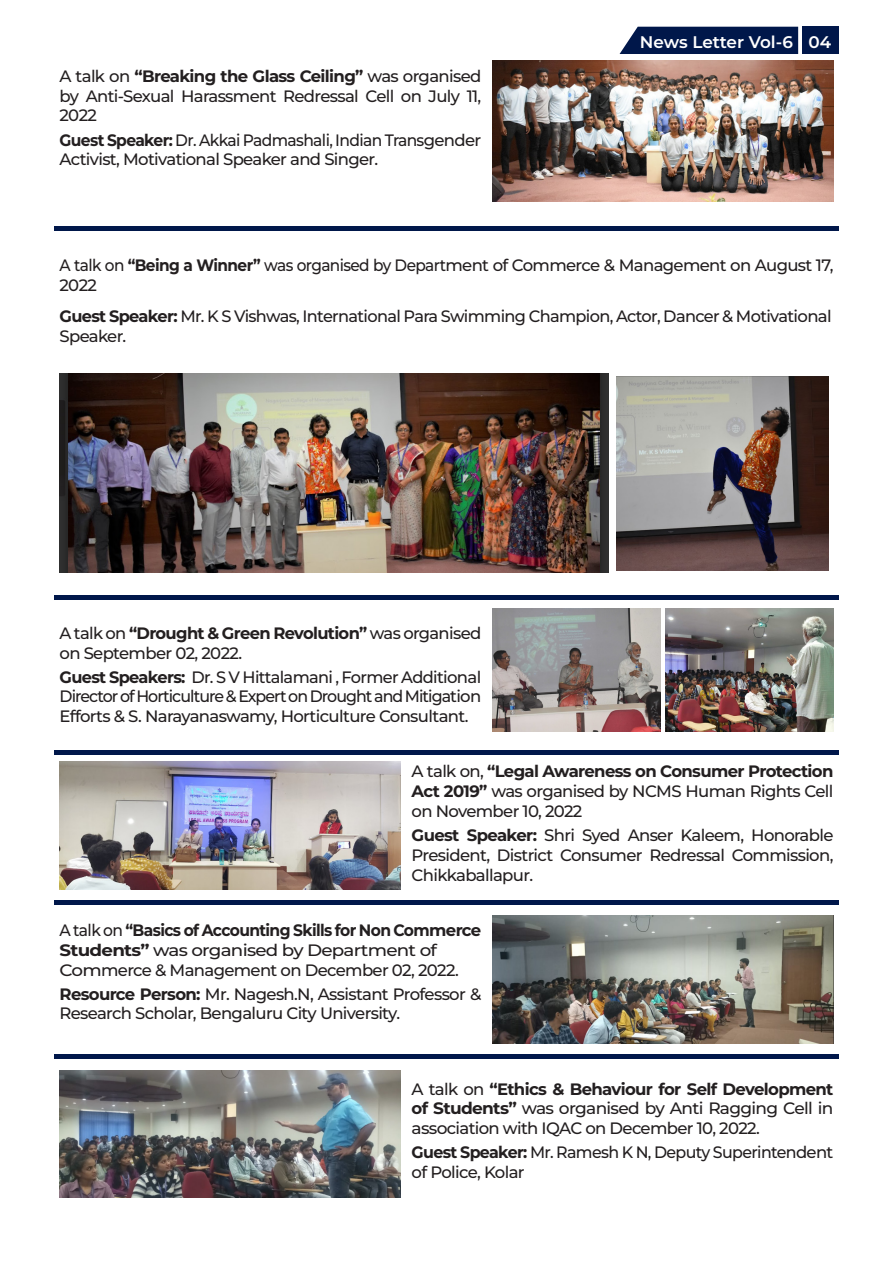
<style>
.page{position:relative;width:893px;height:1263px;background:#fff}
.page>*{position:absolute;margin:0;border:0;box-sizing:border-box;transform-origin:0 0}
.t1{font:600 16.8px "Montserrat";letter-spacing:-.005em;color:#fff}
.t2{font:500 16.5px/19.8px "Montserrat";letter-spacing:-.04em;color:#231f20;text-align:justify}
.t3{font:500 16.5px/19.8px "Montserrat";letter-spacing:-.04em;color:#231f20;scale:.94 1}
.t4{font:500 16.5px/19.8px "Montserrat";letter-spacing:-.04em;color:#231f20;scale:.93 1}
.t5{font:700 16.5px/19.8px "Montserrat";letter-spacing:-.04em;color:#231f20;scale:.94 1}
.t6{font:500 16.5px/19.8px "Montserrat";letter-spacing:-.04em;color:#231f20;scale:.96 1}
.t7{font:500 16.5px "Montserrat";letter-spacing:-.04em;color:#231f20;scale:1.11 1}
.s1{font-weight:700}
.s2{font-weight:500}
</style>
<div class="page">
<img style="left:492px;top:60px;width:341px;height:142px">
<img style="left:60px;top:374px;width:548px;height:199px">
<img style="left:60px;top:761px;width:341px;height:128px">
<img style="left:60px;top:1070px;width:341px;height:128px">
<img style="left:492px;top:916px;width:341px;height:127px">
<img style="left:492px;top:609px;width:169px;height:122px">
<img style="left:665px;top:609px;width:168px;height:122px">
<div style="left:54px;top:226px;width:785px;height:5px;background:#00174a"></div>
<div style="left:54px;top:595px;width:785px;height:5px;background:#00174a"></div>
<div style="left:54px;top:749px;width:785px;height:5px;background:#00174a"></div>
<div style="left:54px;top:900px;width:785px;height:5px;background:#00174a"></div>
<div style="left:54px;top:1054px;width:785px;height:5px;background:#00174a"></div>
<img style="left:617px;top:376px;width:211px;height:194px">
<div style="left:620px;top:27px;width:178px;height:27px;background:#00174a"></div>
<div style="left:802px;top:27px;width:37px;height:27px;background:#00174a"></div>
<p class="t2" style="left:60px;top:66px;width:423px">A talk on <span class="s1">“Breaking the Glass Ceiling”</span> was organised by Anti-Sexual Harassment Redressal Cell on July 11, 2022</p>
<p class="t3" style="left:60px;top:129px;width:450px"><span class="s1">Guest Speaker:</span> Dr. Akkai Padmashali, Indian Transgender<br>Activist, Motivational Speaker and Singer.</p>
<p class="t1" style="left:640px;top:31px;width:154px">News Letter Vol-6</p>
<p class="t1" style="left:808px;top:31px;width:24px">04</p>
<p class="t4" style="left:60px;top:255px;width:834px">A talk on <span class="s1">“Being a Winner”</span> was organised by Department of Commerce &amp; Management on August 17,<br>2022</p>
<p class="t2" style="left:60px;top:306px;width:774px"><span class="s1">Guest Speaker:</span> Mr. K S Vishwas, International Para Swimming Champion, Actor, Dancer &amp; Motivational<br>Speaker.</p>
<p class="t2" style="left:60px;top:623px;width:423px">A talk on <span class="s1">“Drought &amp; Green Revolution”</span> was organised on September 02, 2022.</p>
<p class="t2" style="left:60px;top:666px;width:423px"><span class="s1">Guest Speakers:</span> Dr. S V Hittalamani , Former Additional Director of Horticulture &amp; Expert on Drought and Mitigation Efforts &amp; S. Narayanaswamy, Horticulture Consultant.</p>
<p class="t2" style="left:412px;top:761px;width:423px">A talk on, <span class="s1">“Legal Awareness on Consumer Protection Act 2019”</span> was organised by NCMS Human Rights Cell on November 10, 2022</p>
<p class="t2" style="left:412px;top:825px;width:423px"><span class="s1">Guest Speaker:</span> Shri Syed Anser Kaleem, Honorable President, District Consumer Redressal Commission, Chikkaballapur.</p>
<p class="t5" style="left:60px;top:920px;width:450px"><span class="s2">A talk on</span> “Basics of Accounting Skills for Non Commerce<br>Students” <span class="s2">was organised by Department of</span></p>
<p class="t7" style="left:60px;top:959px;width:361px">Commerce &amp; Management on December 02, 2022.</p>
<p class="t2" style="left:60px;top:983px;width:423px"><span class="s1">Resource Person:</span> Mr. Nagesh.N, Assistant Professor &amp;<br>Research Scholar, Bengaluru City University.</p>
<p class="t2" style="left:412px;top:1078px;width:423px">A talk on <span class="s1">“Ethics &amp; Behaviour for Self Development of Students”</span> was organised by Anti Ragging Cell in association with IQAC on December 10, 2022.</p>
<p class="t6" style="left:412px;top:1142px;width:441px"><span class="s1">Guest Speaker:</span> Mr. Ramesh K N, Deputy Superintendent of Police, Kolar</p>
</div>
